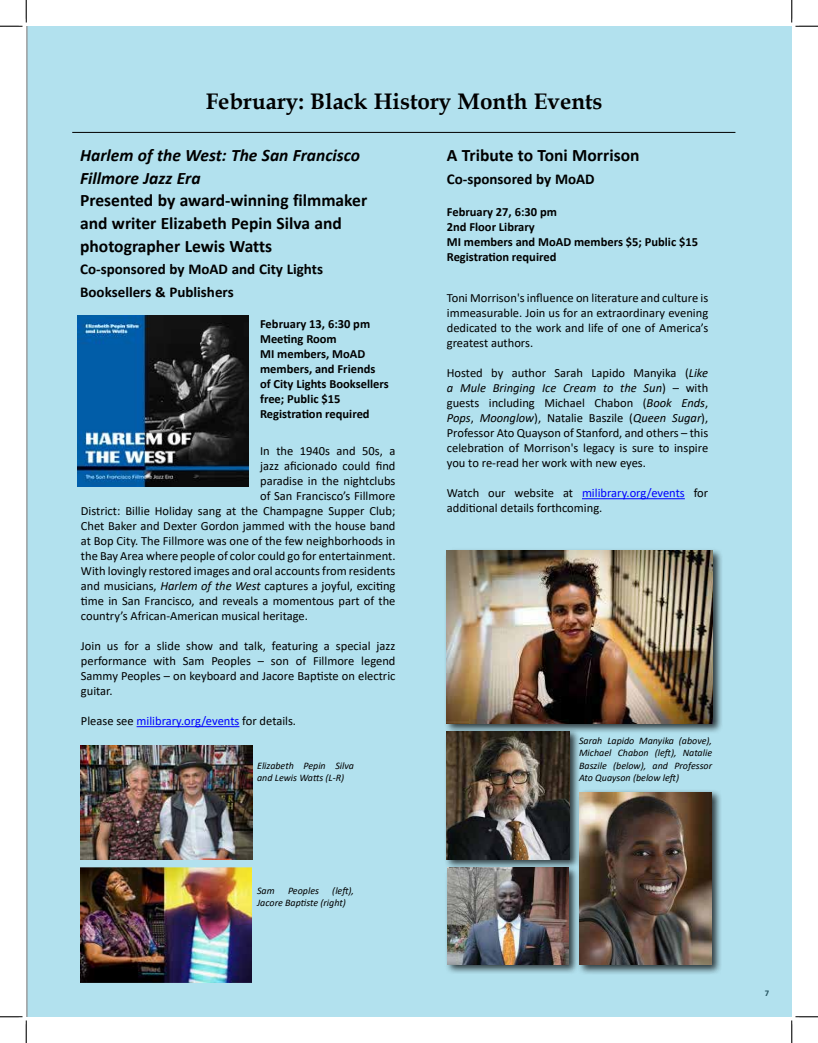
<style>
.page{position:relative;width:818px;height:1043px;background:#fff}
.page>*{position:absolute;margin:0;border:0;box-sizing:border-box;transform-origin:0 0}
.t1{font:700 22.5px "Book Antiqua";color:#000}
.t2{font:700 17.5px/22.5px "Calibri";color:#000}
.t3{font:italic 700 17.5px/22.5px "Calibri";color:#000}
.t4{font:700 15px/22.5px "Calibri";color:#000}
.t5{font:12.5px/15px "Calibri";color:#000;text-align:justify}
.t6{font:700 12.5px/15px "Calibri";color:#000}
.t7{font:italic 10px/12.5px "Calibri";color:#000}
.t8{font:700 8.75px "Calibri";color:#000}
.s1{font-style:italic}
.s2{color:#00f}
</style>
<div class="page">
<div style="left:26px;top:26px;width:765px;height:990px;background:#b2e1ee"></div>
<hr style="left:72px;top:132px;width:663px;height:1px;background:#000">
<hr style="left:136px;top:726px;width:103px;height:1px;background:#00f">
<img style="left:78px;top:315px;width:171px;height:171px">
<img style="left:81px;top:745px;width:171px;height:114px">
<img style="left:80px;top:867px;width:171px;height:115px">
<hr style="left:582px;top:498px;width:102px;height:1px;background:#00f">
<div style="left:444px;top:865px;width:135px;height:110px;background:#000;opacity:.75"></div>
<img style="left:447px;top:870px;width:121px;height:94px">
<div style="left:444px;top:728px;width:136px;height:142px;background:#000;opacity:.75"></div>
<img style="left:447px;top:734px;width:122px;height:125px">
<div style="left:577px;top:789px;width:145px;height:186px;background:#000;opacity:.75"></div>
<img style="left:580px;top:792px;width:131px;height:172px">
<div style="left:444px;top:547px;width:279px;height:187px;background:#000;opacity:.75"></div>
<img style="left:447px;top:550px;width:265px;height:173px">
<svg style="left:0;top:0;width:27px;height:27px"></svg>
<svg style="left:0;top:1015px;width:27px;height:27px"></svg>
<svg style="left:790px;top:0;width:28px;height:27px"></svg>
<svg style="left:790px;top:1015px;width:28px;height:27px"></svg>
<h1 class="t1" style="left:206px;top:86px;width:398px">February: Black History Month Events</h1>
<h2 class="t3" style="left:80px;top:144px;width:281px">Harlem of the West: The San Francisco<br>Fillmore Jazz Era</h2>
<h2 class="t2" style="left:80px;top:189px;width:288px">Presented by award-winning filmmaker and writer Elizabeth Pepin Silva and photographer Lewis Watts</h2>
<p class="t4" style="left:80px;top:257px;width:244px">Co-sponsored by MoAD and City Lights<br>Booksellers &amp; Publishers</p>
<p class="t6" style="left:260px;top:316px;width:130px">February 13, 6:30 pm<br>Meeting Room<br>MI members, MoAD members, and Friends of City Lights Booksellers free; Public $15<br>Registration required</p>
<p class="t5" style="left:260px;top:443px;width:137px">In the 1940s and 50s, a</p>
<p class="t5" style="left:260px;top:458px;width:137px">jazz aficionado could find</p>
<p class="t5" style="left:260px;top:473px;width:137px">paradise in the nightclubs</p>
<p class="t5" style="left:260px;top:488px;width:137px">of San Francisco’s Fillmore</p>
<p class="t5" style="left:81px;top:503px;width:316px">District: Billie Holiday sang at the Champagne Supper Club;</p>
<p class="t5" style="left:81px;top:518px;width:316px">Chet Baker and Dexter Gordon jammed with the house band</p>
<p class="t5" style="left:81px;top:533px;width:316px">at Bop City. The Fillmore was one of the few neighborhoods in</p>
<p class="t5" style="left:81px;top:548px;width:316px">the Bay Area where people of color could go for entertainment.</p>
<p class="t5" style="left:81px;top:563px;width:316px">With lovingly restored images and oral accounts from residents</p>
<p class="t5" style="left:81px;top:578px;width:316px">and musicians, <span class="s1">Harlem of the West</span> captures a joyful, exciting</p>
<p class="t5" style="left:81px;top:593px;width:316px">time in San Francisco, and reveals a momentous part of the</p>
<p class="t5" style="left:81px;top:608px;width:228px">country’s African-American musical heritage.</p>
<p class="t5" style="left:81px;top:638px;width:316px">Join us for a slide show and talk, featuring a special jazz performance with Sam Peoples – son of Fillmore legend Sammy Peoples – on keyboard and Jacore Baptiste on electric guitar.</p>
<p class="t5" style="left:81px;top:713px;width:217px">Please see <span class="s2">milibrary.org/events</span> for details.</p>
<p class="t7" style="left:257px;top:758px;width:98px">Elizabeth Pepin Silva and Lewis Watts (L-R)</p>
<p class="t7" style="left:257px;top:883px;width:98px;text-indent:75px">(left),<br>Jacore Baptiste (right)</p>
<p class="t7" style="left:257px;top:883px;width:19px">Sam</p>
<p class="t7" style="left:288px;top:883px;width:32px">Peoples</p>
<h2 class="t2" style="left:447px;top:144px;width:194px">A Tribute to Toni Morrison</h2>
<p class="t4" style="left:447px;top:167px;width:149px">Co-sponsored by MoAD</p>
<p class="t6" style="left:447px;top:204px;width:253px">February 27, 6:30 pm<br>2nd Floor Library<br>MI members and MoAD members $5; Public $15<br>Registration required</p>
<p class="t5" style="left:447px;top:290px;width:263px">Toni Morrison's influence on literature and culture is immeasurable. Join us for an extraordinary evening dedicated to the work and life of one of America’s greatest authors.</p>
<p class="t5" style="left:447px;top:365px;width:263px">Hosted by author Sarah Lapido Manyika (<span class="s1">Like a Mule Bringing Ice Cream to the Sun</span>) – with guests including Michael Chabon (<span class="s1">Book Ends</span>, <span class="s1">Pops</span>, <span class="s1">Moonglow</span>), Natalie Baszile (<span class="s1">Queen Sugar</span>), Professor Ato Quayson of Stanford, and others – this celebration of Morrison's legacy is sure to inspire you to re-read her work with new eyes.</p>
<p class="t5" style="left:447px;top:485px;width:263px">Watch our website at <span class="s2">milibrary.org/events</span> for additional details forthcoming.</p>
<p class="t7" style="left:579px;top:733px;width:134px;text-align:justify">Sarah Lapido Manyika (above), Michael Chabon (left), Natalie Baszile (below), and Professor Ato Quayson (below left)</p>
<p class="t8" style="left:764px;top:987px;width:6px">7</p>
</div>
